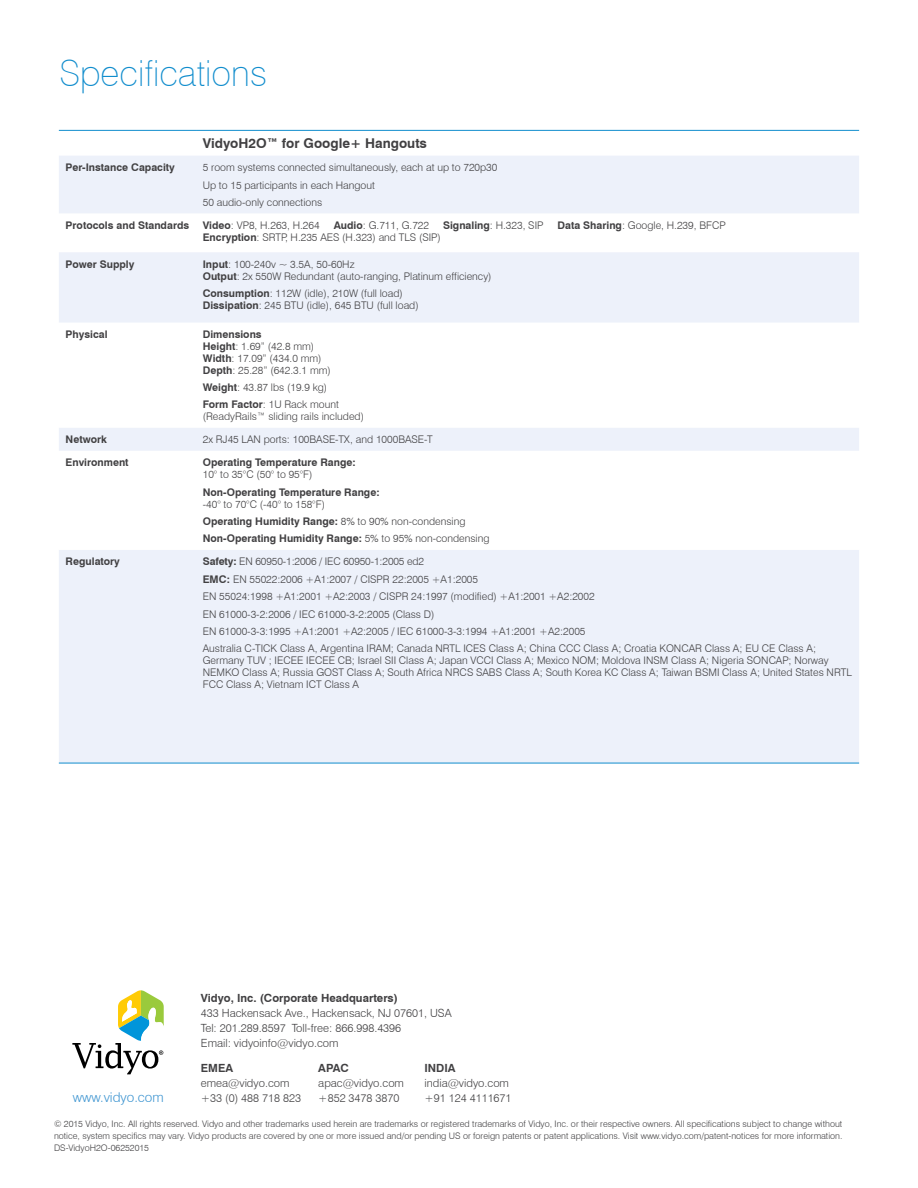
<style>
.page{position:relative;width:918px;height:1188px;background:#fff}
.page>*{position:absolute;margin:0;border:0;box-sizing:border-box;transform-origin:0 0}
.t1{font:100 36px "Swiss 721 BT";color:#118dcd}
.t2{font:700 13.5px "Swiss 721 BT";color:#414042}
.t3{font:300 13.5px "Swiss 721 BT";color:#3e95d1}
.t4{font:300 11.25px/15px "Swiss 721 BT";color:#414042}
.t5{font:700 11.25px "Swiss 721 BT";color:#414042}
.t6{font:300 10.5px/17.4px "Swiss 721 BT";color:#414042}
.t7{font:700 10.5px "Swiss 721 BT";color:#414042}
.t8{font:300 9px/12px "Swiss 721 BT";color:#414042;text-align:justify}
.s1{font-weight:700}
</style>
<div class="page">
<svg style="left:72px;top:990px;width:92px;height:84px"></svg>
<svg style="left:59px;top:156px;width:800px;height:607px;fill:#edf1fa"></svg>
<hr style="left:59px;top:130px;width:137px;height:1px;background:#118dcd">
<hr style="left:196px;top:130px;width:663px;height:1px;background:#118dcd">
<hr style="left:59px;top:763px;width:137px;height:1px;background:#118dcd">
<hr style="left:196px;top:763px;width:663px;height:1px;background:#118dcd">
<h1 class="t1" style="left:59px;top:51px;width:209px">Specifications</h1>
<p class="t2" style="left:203px;top:135px;width:226px">VidyoH2O™ for Google+ Hangouts</p>
<p class="t7" style="left:66px;top:161px;width:111px">Per-Instance Capacity</p>
<p class="t6" style="left:203px;top:159px;width:296px">5 room systems connected simultaneously, each at up to 720p30<br>Up to 15 participants in each Hangout<br>50 audio-only connections</p>
<p class="t7" style="left:66px;top:219px;width:125px">Protocols and Standards</p>
<p class="t6" style="left:203px;top:216px;width:118px"><span class="s1">Video</span>: VP8, H.263, H.264</p>
<p class="t6" style="left:334px;top:216px;width:97px"><span class="s1">Audio</span>: G.711, G.722</p>
<p class="t6" style="left:443px;top:216px;width:102px"><span class="s1">Signaling</span>: H.323, SIP</p>
<p class="t6" style="left:558px;top:216px;width:170px"><span class="s1">Data Sharing</span>: Google, H.239, BFCP</p>
<p class="t6" style="left:203px;top:228px;width:240px"><span class="s1">Encryption</span>: SRTP, H.235 AES (H.323) and TLS (SIP)</p>
<p class="t7" style="left:66px;top:258px;width:70px">Power Supply</p>
<p class="t6" style="left:203px;top:258px;width:290px;line-height:12px"><span class="s1">Input</span>: 100-240v ~ 3.5A, 50-60Hz<br><span class="s1">Output</span>: 2x 550W Redundant (auto-ranging, Platinum efficiency)</p>
<p class="t6" style="left:203px;top:287px;width:217px;line-height:12px"><span class="s1">Consumption</span>: 112W (idle), 210W (full load)<br><span class="s1">Dissipation</span>: 245 BTU (idle), 645 BTU (full load)</p>
<p class="t7" style="left:66px;top:328px;width:44px">Physical</p>
<p class="t6" style="left:203px;top:328px;width:130px;line-height:12px"><span class="s1">Dimensions<br>Height</span>: 1.69” (42.8 mm)<br><span class="s1">Width</span>: 17.09” (434.0 mm)<br><span class="s1">Depth</span>: 25.28” (642.3.1 mm)</p>
<p class="t6" style="left:203px;top:379px;width:138px"><span class="s1">Weight</span>: 43.87 lbs (19.9 kg)<br><span class="s1">Form Factor</span>: 1U Rack mount</p>
<p class="t6" style="left:203px;top:408px;width:163px">(ReadyRails™ sliding rails included)</p>
<p class="t7" style="left:66px;top:433px;width:43px">Network</p>
<p class="t6" style="left:203px;top:431px;width:231px">2x RJ45 LAN ports: 100BASE-TX, and 1000BASE-T</p>
<p class="t7" style="left:66px;top:456px;width:65px">Environment</p>
<p class="t7" style="left:203px;top:456px;width:154px">Operating Temperature Range:</p>
<p class="t6" style="left:203px;top:466px;width:111px">10° to 35°C (50° to 95°F)</p>
<p class="t7" style="left:203px;top:486px;width:178px">Non-Operating Temperature Range:</p>
<p class="t6" style="left:203px;top:495px;width:288px">-40° to 70°C (-40° to 158°F)<br><span class="s1">Operating Humidity Range:</span> 8% to 90% non-condensing<br><span class="s1">Non-Operating Humidity Range:</span> 5% to 95% non-condensing</p>
<p class="t7" style="left:66px;top:555px;width:56px">Regulatory</p>
<p class="t6" style="left:203px;top:553px;width:615px"><span class="s1">Safety:</span> EN 60950-1:2006 / IEC 60950-1:2005 ed2<br><span class="s1">EMC:</span> EN 55022:2006 +A1:2007 / CISPR 22:2005 +A1:2005<br>EN 55024:1998 +A1:2001 +A2:2003 / CISPR 24:1997 (modified) +A1:2001 +A2:2002<br>EN 61000-3-2:2006 / IEC 61000-3-2:2005 (Class D)<br>EN 61000-3-3:1995 +A1:2001 +A2:2005 / IEC 61000-3-3:1994 +A1:2001 +A2:2005<br>Australia C-TICK Class A, Argentina IRAM; Canada NRTL ICES Class A; China CCC Class A; Croatia KONCAR Class A; EU CE Class A;</p>
<p class="t6" style="left:203px;top:655px;width:651px;line-height:12px">Germany TUV ; IECEE IECEE CB; Israel SII Class A; Japan VCCI Class A; Mexico NOM; Moldova INSM Class A; Nigeria SONCAP; Norway<br>NEMKO Class A; Russia GOST Class A; South Africa NRCS SABS Class A; South Korea KC Class A; Taiwan BSMI Class A; United States NRTL<br>FCC Class A; Vietnam ICT Class A</p>
<p class="t3" style="left:73px;top:1089px;width:92px">www.vidyo.com</p>
<p class="t5" style="left:201px;top:991px;width:199px">Vidyo, Inc. (Corporate Headquarters)</p>
<p class="t4" style="left:201px;top:1005px;width:252px">433 Hackensack Ave., Hackensack, NJ 07601, USA<br>Tel: 201.289.8597 Toll-free: 866.998.4396<br>Email: vidyoinfo@vidyo.com</p>
<p class="t5" style="left:318px;top:1061px;width:32px">APAC</p>
<p class="t4" style="left:318px;top:1075px;width:87px">apac@vidyo.com +852 3478 3870</p>
<p class="t5" style="left:424px;top:1061px;width:33px">INDIA</p>
<p class="t4" style="left:424px;top:1075px;width:89px">india@vidyo.com +91 124 4111671</p>
<p class="t5" style="left:201px;top:1061px;width:34px">EMEA</p>
<p class="t4" style="left:201px;top:1075px;width:102px">emea@vidyo.com +33 (0) 488 718 823</p>
<p class="t8" style="left:54px;top:1118px;width:790px">© 2015 Vidyo, Inc. All rights reserved. Vidyo and other trademarks used herein are trademarks or registered trademarks of Vidyo, Inc. or their respective owners. All specifications subject to change without notice, system specifics may vary. Vidyo products are covered by one or more issued and/or pending US or foreign patents or patent applications. Visit www.vidyo.com/patent-notices for more information.<br>DS-VidyoH2O-06252015</p>
</div>
